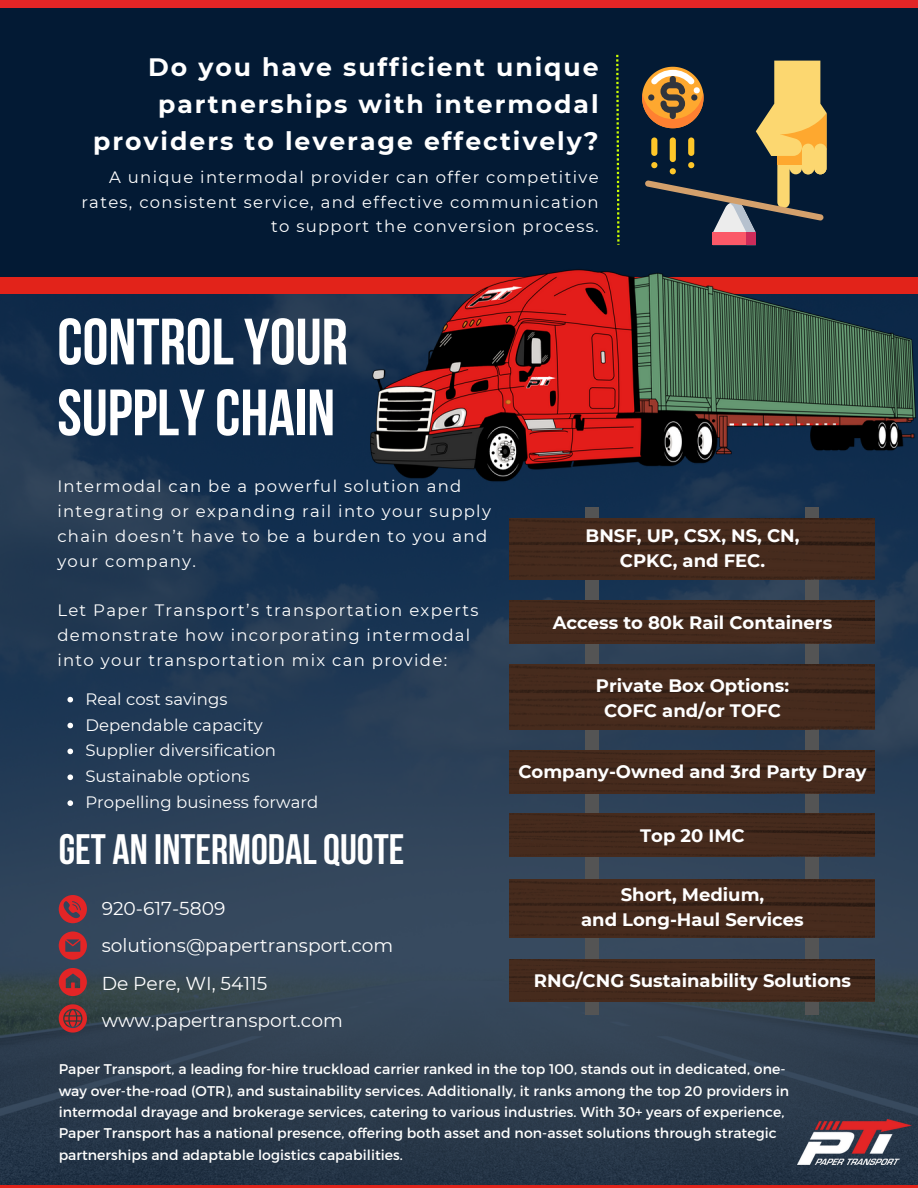
<style>
.page{position:relative;width:918px;height:1188px;background:#031a34}
.page>*{position:absolute;margin:0;border:0;box-sizing:border-box;transform-origin:0 0}
.t1{font:700 65.4px/70.8px "Bebas Neue";color:#fff}
.t2{font:700 42.3px "Bebas Neue";color:#fff}
.t3{font:700 25.2px/37.2px "Montserrat";letter-spacing:.08em;color:#fff;text-align:right}
.t4{font:18.6px/37.2px "Montserrat";color:#fff}
.t5{font:700 18px/24.8px "Montserrat";color:#fff;text-align:center}
.t6{font:16.5px/24.8px "Montserrat";letter-spacing:.08em;color:#fff}
.t7{font:16.5px "Montserrat";letter-spacing:.005em;color:#fff}
.t8{font:15.15px "Montserrat";color:#fff}
.t9{font:14.1px/21.3px "Montserrat";letter-spacing:.005em;color:#fffffe}
</style>
<div class="page">
<img style="left:0;top:294px;width:918px;height:891px">
<hr style="left:0;top:1185px;width:918px;height:3px;background:#e2231a">
<div style="left:805px;top:507px;width:13px;height:508px;background:#545454"></div>
<div style="left:585px;top:507px;width:14px;height:508px;background:#545454"></div>
<img style="left:510px;top:959px;width:365px;height:43px">
<img style="left:510px;top:880px;width:365px;height:58px">
<img style="left:510px;top:601px;width:365px;height:43px">
<img style="left:510px;top:664px;width:365px;height:65px">
<img style="left:510px;top:750px;width:365px;height:43px">
<img style="left:510px;top:814px;width:365px;height:43px">
<img style="left:510px;top:518px;width:365px;height:62px">
<img style="left:798px;top:1119px;width:113px;height:45px">
<svg style="left:59px;top:895px;width:28px;height:28px"></svg>
<svg style="left:59px;top:931px;width:28px;height:29px"></svg>
<svg style="left:59px;top:968px;width:28px;height:28px"></svg>
<svg style="left:59px;top:1004px;width:28px;height:28px"></svg>
<div style="left:0;top:0;width:918px;height:8px;background:#e32526"></div>
<div style="left:0;top:277px;width:918px;height:17px;background:#e2231a"></div>
<svg style="left:642px;top:61px;width:185px;height:184px"></svg>
<img style="left:358px;top:269px;width:560px;height:228px">
<svg style="left:67px;top:697px;width:6px;height:5px"></svg>
<svg style="left:67px;top:723px;width:6px;height:5px"></svg>
<svg style="left:67px;top:749px;width:6px;height:5px"></svg>
<svg style="left:67px;top:774px;width:6px;height:6px"></svg>
<svg style="left:67px;top:800px;width:6px;height:6px"></svg>
<svg style="left:616px;top:55px;width:4px;height:190px"></svg>
<h4 class="t3" style="left:93px;top:48px;width:507px">Do you have sufficient unique partnerships with intermodal providers to leverage effectively?</h4>
<p class="t6" style="left:81px;top:165px;width:519px;text-align:right">A unique intermodal provider can offer competitive rates, consistent service, and effective communication to support the conversion process.</p>
<h5 class="t1" style="left:57px;top:313px;width:292px">CONTROLYOUR<br>SUPPLYCHAIN</h5>
<h4 class="t6" style="left:57px;top:474px;width:435px">Intermodal can be a powerful solution and integrating or expanding rail into your supply chain doesn’t have to be a burden to you and your company.</h4>
<p class="t6" style="left:57px;top:598px;width:423px">Let Paper Transport’s transportation experts demonstrate how incorporating intermodal into your transportation mix can provide:</p>
<p class="t7" style="left:85px;top:689px;width:144px">Real cost savings</p>
<h4 class="t7" style="left:85px;top:715px;width:179px">Dependable capacity</h4>
<p class="t7" style="left:85px;top:740px;width:192px">Supplier diversification</p>
<h4 class="t7" style="left:85px;top:766px;width:166px">Sustainable options</h4>
<h6 class="t7" style="left:85px;top:792px;width:235px">Propelling business forward</h6>
<h4 class="t2" style="left:59px;top:833px;width:347px">GET AN INTERMODALQUOTE</h4>
<p class="t4" style="left:102px;top:890px;width:293px">920-617-5809 solutions@papertransport.com<br>De Pere, WI, 54115 www.papertransport.com</p>
<p class="t5" style="left:586px;top:524px;width:215px">BNSF, UP, CSX, NS, CN,<br>CPKC, and FEC.</p>
<h6 class="t5" style="left:553px;top:610px;width:281px">Access to 80k Rail Containers</h6>
<p class="t5" style="left:596px;top:673px;width:195px">Private Box Options:<br>COFC and/or TOFC</p>
<p class="t5" style="left:518px;top:759px;width:350px">Company-Owned and 3rd Party Dray</p>
<p class="t5" style="left:640px;top:823px;width:106px">Top 20 IMC</p>
<p class="t8" style="left:579px;top:877px;width:228px">Network Dedicated Contracts</p>
<p class="t5" style="left:581px;top:882px;width:224px">Short, Medium,<br>and Long-Haul Services</p>
<p class="t5" style="left:534px;top:968px;width:319px">RNG/CNG Sustainability Solutions</p>
<p class="t9" style="left:59px;top:1058px;width:732px">Paper Transport, a leading for-hire truckload carrier ranked in the top 100, stands out in dedicated, one&shy;way over-the-road (OTR), and sustainability services. Additionally, it ranks among the top 20 providers in intermodal drayage and brokerage services, catering to various industries. With 30+ years of experience, Paper Transport has a national presence, offering both asset and non-asset solutions through strategic partnerships and adaptable logistics capabilities.</p>
</div>
